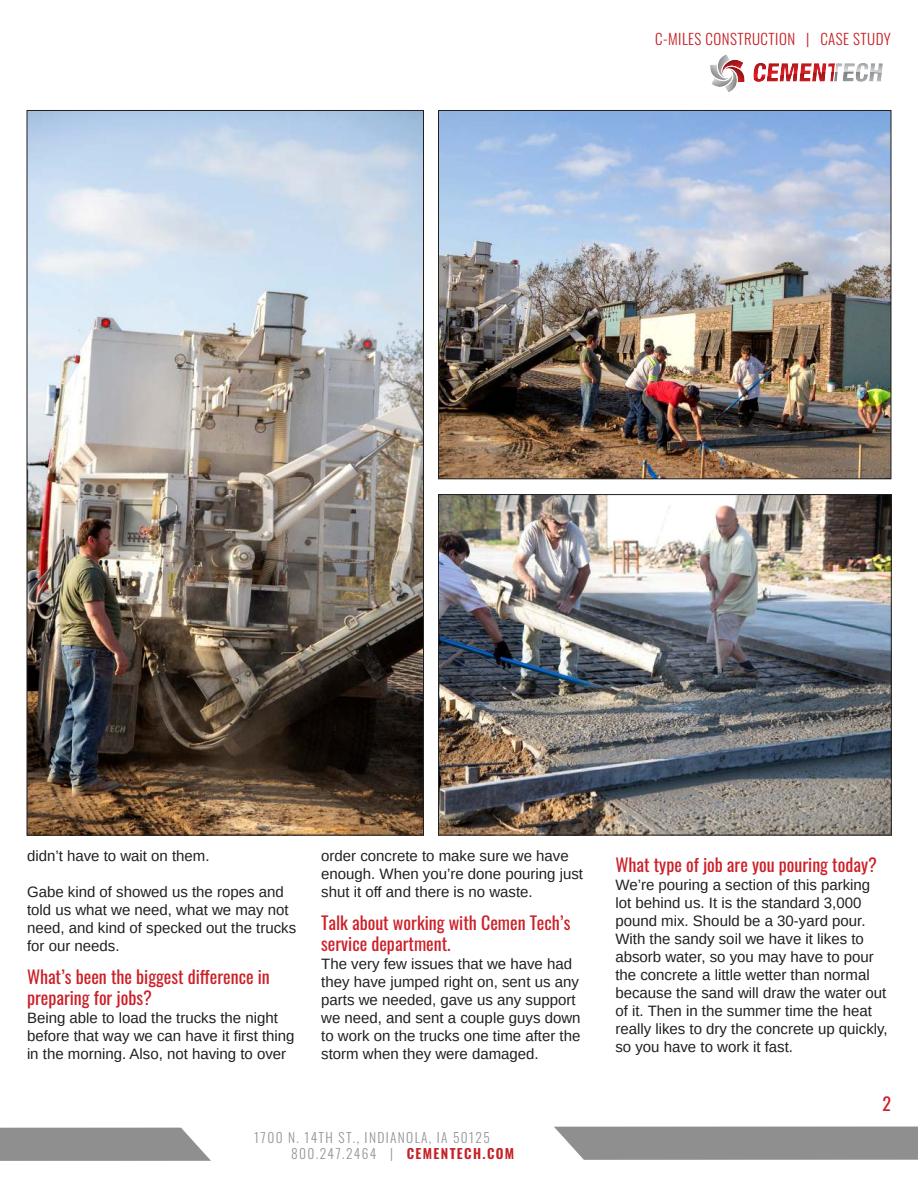
<style>
.page{position:relative;width:918px;height:1188px;background:#fff}
.page>*{position:absolute;margin:0;border:0;box-sizing:border-box;transform-origin:0 0}
.t1{font:18px/21px "Oswald";color:#cc2028}
.t2{font:15px/18px "Arimo";color:#221f1f}
.t3{font:300 15px "Oswald";letter-spacing:.03em;color:#c52026}
.t4{font:300 13.5px/16.2px "Oswald";letter-spacing:.1em;color:#939597}
.s1{font-weight:600;color:#c52026}
</style>
<div class="page">
<img style="left:828px;top:63px;width:55px;height:9px">
<img style="left:753px;top:63px;width:73px;height:16px">
<svg style="left:754px;top:72px;width:128px;height:10px"></svg>
<img style="left:718px;top:54px;width:12px;height:10px">
<img style="left:710px;top:64px;width:12px;height:7px">
<img style="left:711px;top:71px;width:14px;height:16px">
<img style="left:725px;top:82px;width:12px;height:10px">
<img style="left:724px;top:74px;width:21px;height:8px">
<img style="left:722px;top:60px;width:21px;height:16px">
<svg style="left:0;top:1127px;width:211px;height:34px;background:#9a9999"></svg>
<svg style="left:554px;top:1126px;width:364px;height:34px;background:#979696"></svg>
<img style="left:29px;top:112px;width:393px;height:721px">
<img style="left:440px;top:496px;width:450px;height:337px">
<div style="left:438px;top:494px;width:454px;height:341px;border:1px solid #221f1f"></div>
<img style="left:440px;top:112px;width:449px;height:365px">
<p class="t3" style="left:655px;top:33px;width:237px">C-MILES CONSTRUCTION | CASE STUDY</p>
<p class="t2" style="left:27px;top:849px;width:184px">didn’t have to wait on them.</p>
<p class="t2" style="left:27px;top:885px;width:271px">Gabe kind of showed us the ropes and told us what we need, what we may not need, and kind of specked out the trucks for our needs.</p>
<p class="t1" style="left:27px;top:968px;width:244px">What’s been the biggest difference in preparing for jobs?</p>
<p class="t2" style="left:27px;top:1011px;width:269px">Being able to load the trucks the night before that way we can have it first thing in the morning. Also, not having to over</p>
<p class="t2" style="left:321px;top:849px;width:263px">order concrete to make sure we have enough. When you’re done pouring just shut it off and there is no waste.</p>
<p class="t1" style="left:321px;top:914px;width:251px">Talk about working with Cemen Tech’s service department.</p>
<p class="t2" style="left:321px;top:957px;width:261px">The very few issues that we have had they have jumped right on, sent us any parts we needed, gave us any support we need, and sent a couple guys down to work on the trucks one time after the storm when they were damaged.</p>
<p class="t4" style="left:291px;top:1130px;width:225px;text-indent:-37px">1700 N. 14TH ST., INDIANOLA, IA 50125<br>800.247.2464 | <span class="s1">CEMENTECH.COM</span></p>
<p class="t1" style="left:615px;top:856px;width:263px">What type of job are you pouring today?</p>
<p class="t2" style="left:615px;top:877px;width:274px">We’re pouring a section of this parking lot behind us. It is the standard 3,000 pound mix. Should be a 30-yard pour.<br>With the sandy soil we have it likes to absorb water, so you may have to pour the concrete a little wetter than normal because the sand will draw the water out of it. Then in the summer time the heat really likes to dry the concrete up quickly, so you have to work it fast.</p>
<p class="t1" style="left:882px;top:1094px;width:10px">2</p>
</div>
